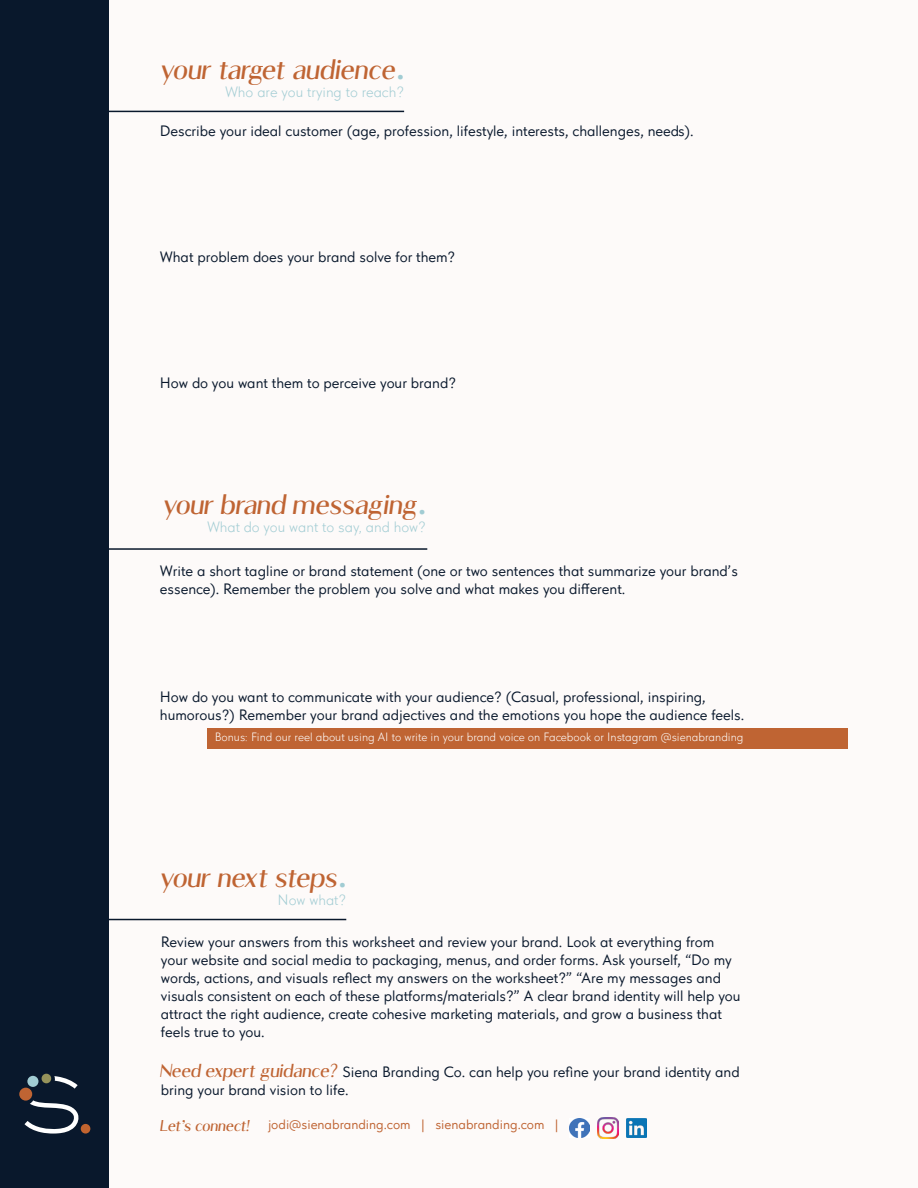
<style>
.page{position:relative;width:918px;height:1188px;background:#fdfaf9}
.page>*{position:absolute;margin:0;border:0;box-sizing:border-box;transform-origin:0 0}
.t1{font:italic 27px "Luxia";color:#bf6433}
.t2{font:15px/18px "Tilda Sans";color:#09182c}
.t3{font:300 15px "Tilda Sans";color:#a1ccd3}
.t4{font:italic 15px "Luxia";letter-spacing:-.01em;color:#bf6433}
.t5{font:13.5px "Tilda Sans";color:#bf6433}
.t6{font:300 12px "Tilda Sans";color:#fff}
.s1{font-family:"Tilda Sans";font-weight:900;font-style:normal;color:#a1ccd3}
.s2{font-family:"Luxia";font-style:italic;font-size:18px;color:#bf6433}
</style>
<div class="page">
<div style="left:208px;top:728px;width:640px;height:21px;background:#bf6433"></div>
<div style="left:0;top:0;width:109px;height:1188px;background:#09182c"></div>
<hr style="left:44px;top:111px;width:360px;height:1px;background:#09182c">
<hr style="left:4px;top:548px;width:423px;height:2px;background:#09182c">
<hr style="left:47px;top:919px;width:299px;height:1px;background:#09182c">
<svg style="left:19px;top:1073px;width:72px;height:61px"></svg>
<div style="left:81px;top:1124px;width:9px;height:10px;background:#c2642f;border-radius:50%"></div>
<img style="left:570px;top:1118px;width:19px;height:20px">
<img style="left:598px;top:1118px;width:20px;height:20px">
<img style="left:627px;top:1118px;width:20px;height:20px">
<h1 class="t1" style="left:161px;top:53px;width:245px">your target audience<span class="s1">.</span></h1>
<p class="t3" style="left:225px;top:83px;width:180px">Who are you trying to reach?</p>
<p class="t2" style="left:160px;top:123px;width:535px">Describe your ideal customer (age, profession, lifestyle, interests, challenges, needs).</p>
<p class="t2" style="left:160px;top:249px;width:297px">What problem does your brand solve for them?</p>
<p class="t2" style="left:160px;top:375px;width:298px">How do you want them to perceive your brand?</p>
<h1 class="t1" style="left:163px;top:488px;width:264px">your brand messaging<span class="s1">.</span></h1>
<p class="t3" style="left:207px;top:519px;width:220px">What do you want to say, and how?</p>
<p class="t2" style="left:160px;top:562px;width:580px">Write a short tagline or brand statement (one or two sentences that summarize your brand’s essence). Remember the problem you solve and what makes you different.</p>
<p class="t2" style="left:160px;top:688px;width:586px">How do you want to communicate with your audience? (Casual, professional, inspiring, humorous?) Remember your brand adjectives and the emotions you hope the audience feels.</p>
<p class="t6" style="left:215px;top:730px;width:530px">Bonus: Find our reel about using AI to write in your brand voice on Facebook or Instagram @sienabranding</p>
<h1 class="t1" style="left:160px;top:860px;width:187px">your next steps<span class="s1">.</span></h1>
<p class="t3" style="left:278px;top:891px;width:70px">Now what?</p>
<p class="t2" style="left:161px;top:933px;width:581px">Review your answers from this worksheet and review your brand. Look at everything from your website and social media to packaging, menus, and order forms. Ask yourself, “Do my words, actions, and visuals reflect my answers on the worksheet?” “Are my messages and visuals consistent on each of these platforms/materials?” A clear brand identity will help you attract the right audience, create cohesive marketing materials, and grow a business that feels true to you.</p>
<p class="t2" style="left:161px;top:1063px;width:580px"><span class="s2">Need expert guidance?</span> Siena Branding Co. can help you refine your brand identity and bring your brand vision to life.</p>
<p class="t4" style="left:161px;top:1116px;width:90px">Let’s connect!</p>
<p class="t5" style="left:268px;top:1117px;width:292px">jodi@sienabranding.com | sienabranding.com |</p>
</div>
